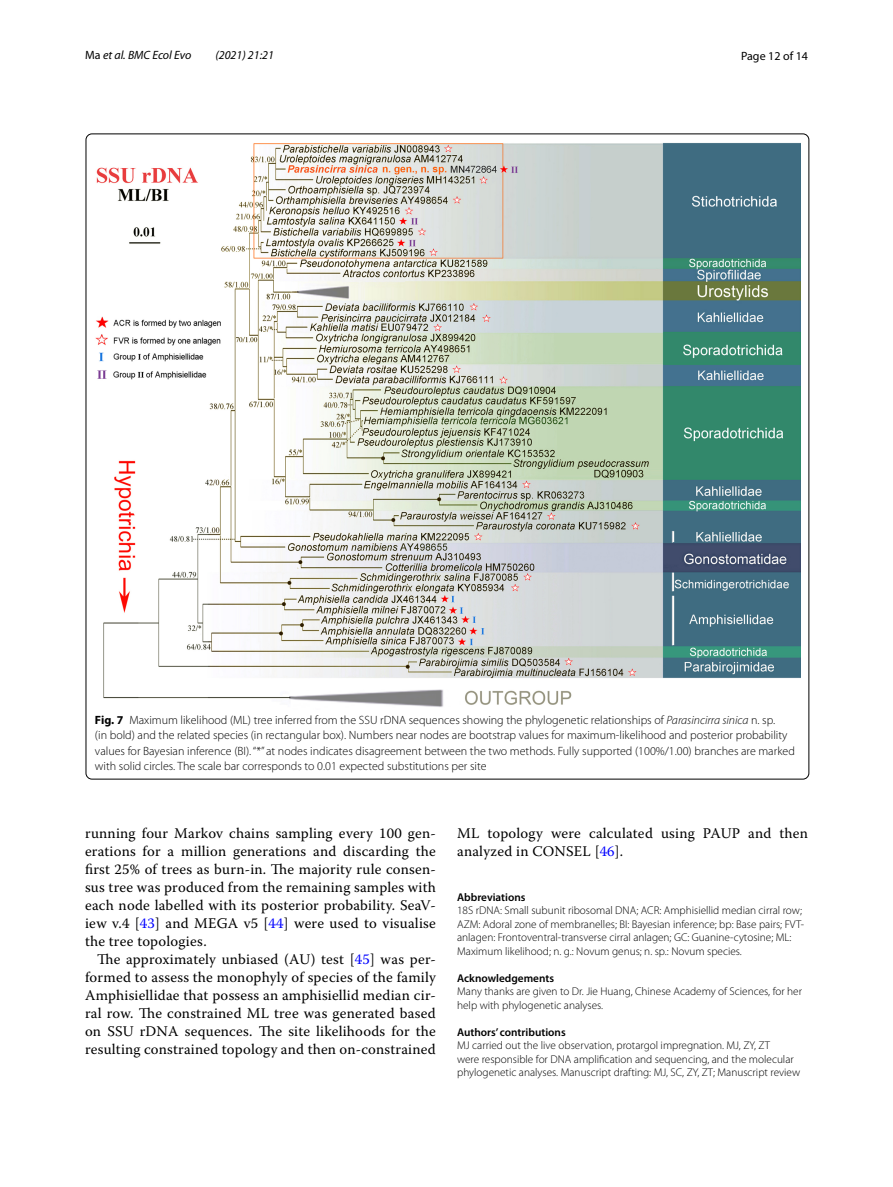
<style>
.page{position:relative;width:893px;height:1187px;background:#fff}
.page>*{position:absolute;margin:0;border:0;box-sizing:border-box;transform-origin:0 0}
.t1{font:14.7px/18px "Warnock Pro";letter-spacing:.015em;color:#000;text-align:justify}
.t2{font:300 12px/15px "Myriad Pro";color:#000}
.t3{font:italic 12px "Myriad Pro";color:#000}
.t4{font:12px "Myriad Pro";color:#000}
.t5{font:300 11.25px/13.5px "Myriad Pro";color:#000}
.t6{font:600 11.25px "Myriad Pro";color:#000}
.s1{font-style:normal}
.s2{font-weight:700}
.s3{font-style:italic}
.s4{color:#00f}
</style>
<div class="page">
<img style="left:95px;top:143px;width:705px;height:564px">
<p class="t3" style="left:85px;top:48px;width:108px"><span class="s1">Ma</span> et al. BMC Ecol Evo</p>
<p class="t3" style="left:215px;top:48px;width:60px">(2021) 21:21</p>
<p class="t4" style="left:741px;top:48px;width:68px">Page 12 of 14</p>
<p class="t2" style="left:95px;top:713px;width:701px"><span class="s2">Fig. 7</span> Maximum likelihood (ML) tree inferred from the SSU rDNA sequences showing the phylogenetic relationships of <span class="s3">Parasincirra sinica</span> n. sp.<br>(in bold) and the related species (in rectangular box). Numbers near nodes are bootstrap values for maximum-likelihood and posterior probability values for Bayesian inference (BI). “*” at nodes indicates disagreement between the two methods. Fully supported (100%/1.00) branches are marked with solid circles. The scale bar corresponds to 0.01 expected substitutions per site</p>
<p class="t1" style="left:85px;top:823px;width:352px">running four Markov chains sampling every 100 gen&shy;erations for a million generations and discarding the first 25% of trees as burn-in. The majority rule consen&shy;sus tree was produced from the remaining samples with each node labelled with its posterior probability. SeaV&shy;iew v.4 [<span class="s4">43</span>] and MEGA v5 [<span class="s4">44</span>] were used to visualise the tree topologies.</p>
<p class="t1" style="left:85px;top:949px;width:352px;text-indent:12px">The approximately unbiased (AU) test [<span class="s4">45</span>] was per&shy;formed to assess the monophyly of species of the family Amphisiellidae that possess an amphisiellid median cir&shy;ral row. The constrained ML tree was generated based on SSU rDNA sequences. The site likelihoods for the resulting constrained topology and then on-constrained</p>
<p class="t1" style="left:457px;top:823px;width:352px">ML topology were calculated using PAUP and then analyzed in CONSEL [<span class="s4">46</span>].</p>
<p class="t6" style="left:457px;top:889px;width:70px">Abbreviations</p>
<p class="t5" style="left:457px;top:903px;width:348px">18S rDNA: Small subunit ribosomal DNA; ACR: Amphisiellid median cirral row; AZM: Adoral zone of membranelles; BI: Bayesian inference; bp: Base pairs; FVT&shy;anlagen: Frontoventral-transverse cirral anlagen; GC: Guanine-cytosine; ML:<br>Maximum likelihood; n. g.: Novum genus; n. sp.: Novum species.</p>
<p class="t6" style="left:457px;top:970px;width:98px">Acknowledgements</p>
<p class="t5" style="left:457px;top:984px;width:346px">Many thanks are given to Dr. Jie Huang, Chinese Academy of Sciences, for her help with phylogenetic analyses.</p>
<p class="t6" style="left:457px;top:1024px;width:110px">Authors’ contributions</p>
<p class="t5" style="left:457px;top:1038px;width:345px">MJ carried out the live observation, protargol impregnation. MJ, ZY, ZT<br>were responsible for DNA amplification and sequencing, and the molecular phylogenetic analyses. Manuscript drafting: MJ, SC, ZY, ZT; Manuscript review</p>
</div>
